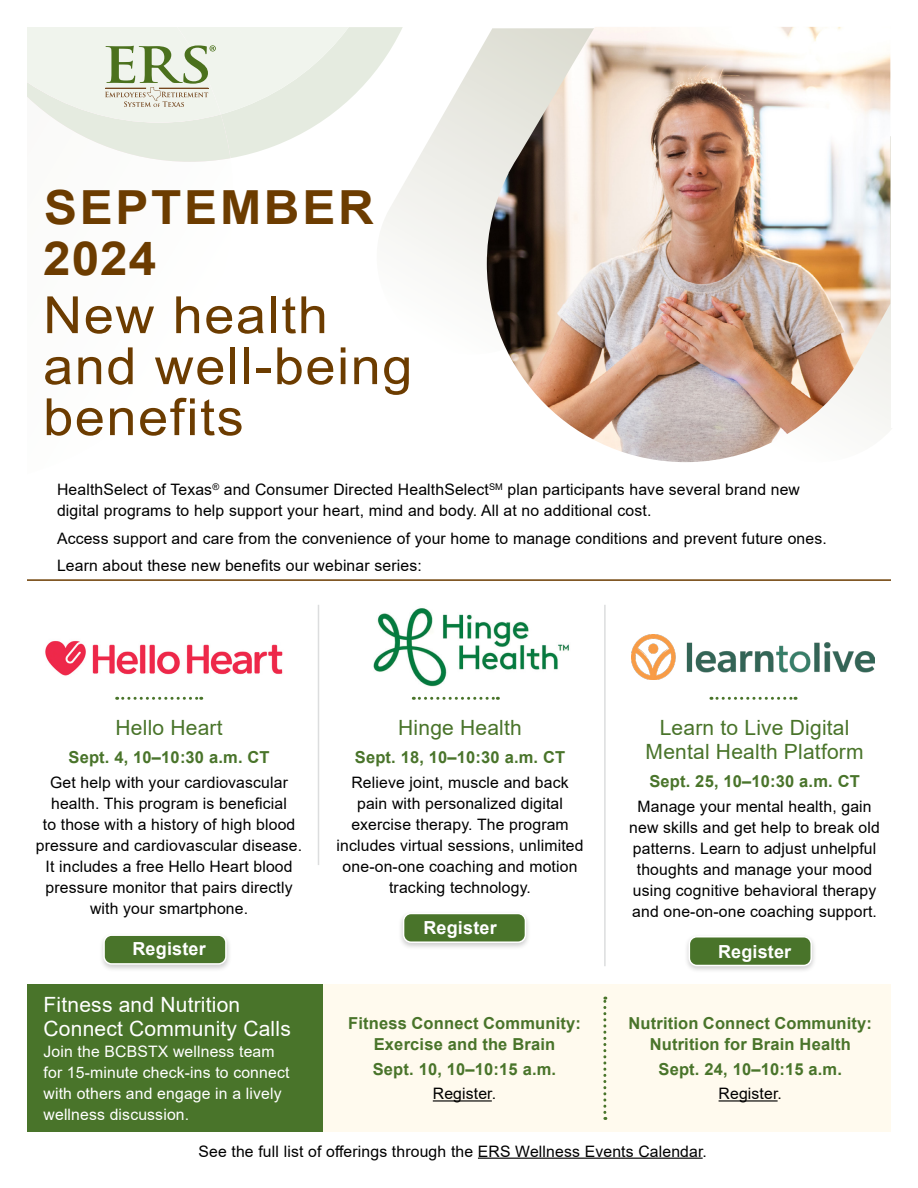
<style>
.page{position:relative;width:918px;height:1188px;background:#fff}
.page>*{position:absolute;margin:0;border:0;box-sizing:border-box;transform-origin:0 0}
.t1{font:51.3px/51px "Arial";letter-spacing:.03em;color:#6c3c00;scale:1.05 1}
.t2{font:700 47.1px/51px "Arial";letter-spacing:.055em;color:#6c3c00;scale:1.05 1}
.H2_-_Sub_Head{font:21px/24px "Arial";letter-spacing:.01em;color:#49742a;text-align:center}
.H2_-_Sub_Head-2{font:21px/24px "Arial";letter-spacing:.01em;color:#fff}
.t3{font:700 18px "Arial";letter-spacing:.01em;color:#fff}
.t4{font:700 16.5px/21px "Arial";letter-spacing:.01em;color:#49742a;text-align:center}
.t5{font:15.75px/21px "Arial";letter-spacing:.01em;color:#000;text-align:center}
.t6{font:15.75px/21px "Arial";letter-spacing:.01em;color:#fff}
</style>
<div class="page">
<div style="left:323px;top:984px;width:568px;height:148px;background:#fffaee"></div>
<svg style="left:381px;top:38px;width:106px;height:253px"></svg>
<svg style="left:890px;top:136px;width:2px;height:294px"></svg>
<hr style="left:27px;top:579px;width:864px;height:2px;background:#6c3c00">
<svg style="left:603px;top:997px;width:3px;height:123px"></svg>
<div style="left:891px;top:117px;width:27px;height:311px;background:#fff"></div>
<div style="left:27px;top:984px;width:296px;height:148px;background:#49742a"></div>
<div style="left:98px;top:932px;width:134px;height:40px;background:#000;opacity:.2"></div>
<div style="left:104px;top:935px;width:122px;height:29px;background:#49742a;border-radius:8px"></div>
<div style="left:103px;top:934px;width:124px;height:31px;border:2px solid #fff;border-radius:8px"></div>
<div style="left:398px;top:910px;width:134px;height:40px;background:#000;opacity:.2"></div>
<div style="left:404px;top:913px;width:121px;height:29px;background:#49742a;border-radius:8px"></div>
<div style="left:403px;top:913px;width:123px;height:30px;border:2px solid #fff;border-radius:8px"></div>
<div style="left:683px;top:934px;width:134px;height:40px;background:#000;opacity:.2"></div>
<div style="left:689px;top:937px;width:122px;height:28px;background:#49742a;border-radius:8px"></div>
<div style="left:689px;top:936px;width:123px;height:30px;border:2px solid #fff;border-radius:8px"></div>
<hr style="left:318px;top:605px;width:1px;height:260px;background:#dcddde">
<hr style="left:604px;top:605px;width:2px;height:361px;background:#dcddde">
<svg style="left:117px;top:697px;width:85px;height:3px"></svg>
<svg style="left:413px;top:697px;width:85px;height:3px"></svg>
<svg style="left:711px;top:697px;width:85px;height:3px"></svg>
<svg style="left:27px;top:27px;width:376px;height:135px"></svg>
<img style="left:487px;top:27px;width:403px;height:435px">
<img style="left:45px;top:641px;width:238px;height:35px">
<img style="left:373px;top:608px;width:196px;height:79px">
<img style="left:632px;top:635px;width:242px;height:44px">
<hr style="left:433px;top:1100px;width:59px;height:2px;background:#000">
<hr style="left:719px;top:1100px;width:59px;height:2px;background:#000">
<hr style="left:478px;top:1158px;width:225px;height:1px;background:#000">
<h1 class="t2" style="left:43px;top:183px;width:316px">SEPTEMBER<br>2024</h1>
<h1 class="t1" style="left:43px;top:289px;width:353px">New health and well-being benefits</h1>
<p class="t5" style="left:57px;top:479px;width:744px;text-align:left">HealthSelect of Texas<sup>®</sup> and Consumer Directed HealthSelect<sup>SM</sup> plan participants have several brand new digital programs to help support your heart, mind and body. All at no additional cost.</p>
<p class="t5" style="left:57px;top:527px;width:771px">Access support and care from the convenience of your home to manage conditions and prevent future ones.</p>
<p class="t5" style="left:57px;top:555px;width:366px">Learn about these new benefits our webinar series:</p>
<h2 class="H2_-_Sub_Head" style="left:116px;top:716px;width:109px">Hello Heart</h2>
<h3 class="t4" style="left:69px;top:747px;width:203px">Sept. 4, 10–10:30 a.m. CT</h3>
<p class="t5" style="left:36px;top:771px;width:268px">Get help with your cardiovascular health. This program is beneficial<br>to those with a history of high blood pressure and cardiovascular disease.<br>It includes a free Hello Heart blood pressure monitor that pairs directly with your smartphone.</p>
<p class="t3" style="left:132px;top:936px;width:75px">Register</p>
<h2 class="H2_-_Sub_Head-2" style="left:44px;top:992px;width:249px">Fitness and Nutrition<br>Connect Community Calls</h2>
<p class="t6" style="left:44px;top:1041px;width:247px">Join the BCBSTX wellness team for 15-minute check-ins to connect with others and engage in a lively wellness discussion.</p>
<h2 class="H2_-_Sub_Head" style="left:398px;top:716px;width:125px">Hinge Health</h2>
<h3 class="t4" style="left:355px;top:747px;width:212px">Sept. 18, 10–10:30 a.m. CT</h3>
<p class="t5" style="left:337px;top:771px;width:249px">Relieve joint, muscle and back pain with personalized digital exercise therapy. The program includes virtual sessions, unlimited one-on-one coaching and motion tracking technology.</p>
<p class="t3" style="left:423px;top:915px;width:75px">Register</p>
<h3 class="t4" style="left:348px;top:1013px;width:234px">Fitness Connect Community:<br>Exercise and the Brain</h3>
<h3 class="t4" style="left:373px;top:1059px;width:185px">Sept. 10, 10–10:15 a.m.</h3>
<p class="t5" style="left:433px;top:1083px;width:65px">Register.</p>
<h2 class="H2_-_Sub_Head" style="left:646px;top:716px;width:219px">Learn to Live Digital<br>Mental Health Platform</h2>
<h3 class="t4" style="left:649px;top:771px;width:212px">Sept. 25, 10–10:30 a.m. CT</h3>
<p class="t5" style="left:629px;top:795px;width:252px">Manage your mental health, gain new skills and get help to break old patterns. Learn to adjust unhelpful thoughts and manage your mood using cognitive behavioral therapy and one-on-one coaching support.</p>
<p class="t3" style="left:718px;top:939px;width:75px">Register</p>
<h3 class="t4" style="left:628px;top:1013px;width:245px">Nutrition Connect Community:<br>Nutrition for Brain Health</h3>
<h3 class="t4" style="left:659px;top:1059px;width:185px">Sept. 24, 10–10:15 a.m.</h3>
<p class="t5" style="left:719px;top:1083px;width:65px">Register.</p>
<p class="t5" style="left:199px;top:1140px;width:510px">See the full list of offerings through the ERS Wellness Events Calendar.</p>
</div>
